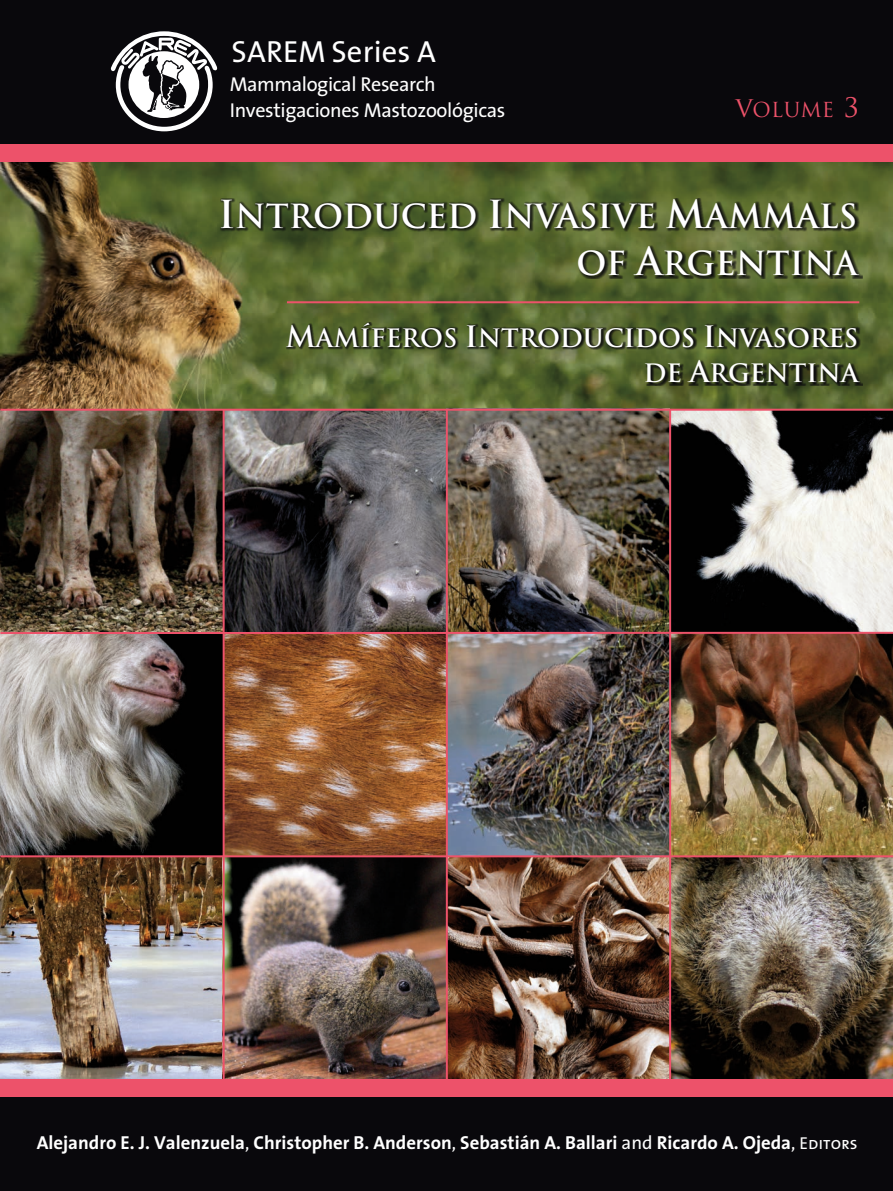
<style>
.page{position:relative;width:893px;height:1191px;background:#09080c}
.page>*{position:absolute;margin:0;border:0;box-sizing:border-box;transform-origin:0 0}
.t1{font:700 32.38px/46.9px "Trajan";color:#fff;text-align:right}
.t2{font:30.62px "The Sans";letter-spacing:.005em;color:#fff}
.t3{font:700 24.68px/35.7px "Trajan";color:#fff;text-align:right}
.t4{font:20.12px "The Sans";letter-spacing:-.02em;color:#fff}
.t5{font:20.12px "Trajan";letter-spacing:.01em;color:#ed526a}
.t6{font:700 18.9px "The Sans";color:#fff}
.s1{font-size:23.62px}
.s2{font-size:26.25px}
.s3{font-size:37.62px}
.s4{font-size:28.7px}
.s5{font-weight:400}
.s6{font-family:"The Sans Caps";font-weight:400;font-size:17.32px}
</style>
<div class="page">
<img style="left:0;top:162px;width:893px;height:917px">
<div style="left:0;top:145px;width:893px;height:17px;background:#ed526a"></div>
<svg style="left:110px;top:31px;width:108px;height:100px"></svg>
<div style="left:286px;top:322px;width:576px;height:64px;background:#09080c;opacity:.98"></div>
<div style="left:220px;top:198px;width:642px;height:81px;background:#09080c;opacity:.98"></div>
<hr style="left:287px;top:301px;width:572px;height:2px;background:#ed526a">
<hr style="left:0;top:409px;width:893px;height:2px;background:#ed526a">
<hr style="left:223px;top:409px;width:2px;height:670px;background:#ed526a">
<hr style="left:0;top:632px;width:893px;height:2px;background:#ed526a">
<hr style="left:0;top:855px;width:893px;height:2px;background:#ed526a">
<hr style="left:446px;top:410px;width:2px;height:669px;background:#ed526a">
<hr style="left:669px;top:410px;width:2px;height:669px;background:#ed526a">
<div style="left:0;top:1079px;width:893px;height:18px;background:#ed526a"></div>
<h2 class="t2" style="left:232px;top:34px;width:206px">SAREM Series A</h2>
<p class="t4" style="left:230px;top:98px;width:277px">Investigaciones Mastozoológicas</p>
<p class="t4" style="left:230px;top:72px;width:208px">Mammalogical Research</p>
<p class="t5" style="left:735px;top:102px;width:125px"><span class="s1">V</span>OLUME <span class="s2">3</span></p>
<h1 class="t1" style="left:218px;top:197px;width:641px"><span class="s3">I</span>NTRODUCED <span class="s3">I</span>NVASIVE <span class="s3">M</span>AMMALS<br>OF <span class="s3">A</span>RGENTINA</h1>
<h3 class="t3" style="left:286px;top:323px;width:574px"><span class="s4">M</span>AMÍFEROS <span class="s4">I</span>NTRODUCIDOS <span class="s4">I</span>NVASORES<br>DE <span class="s4">A</span>RGENTINA</h3>
<p class="t6" style="left:37px;top:1131px;width:822px">Alejandro E. J. Valenzuela<span class="s5">,</span> Christopher B. Anderson<span class="s5">,</span> Sebastián A. Ballari <span class="s5">and</span> Ricardo A. Ojeda<span class="s5">,</span> <span class="s6">Editors</span></p>
</div>
